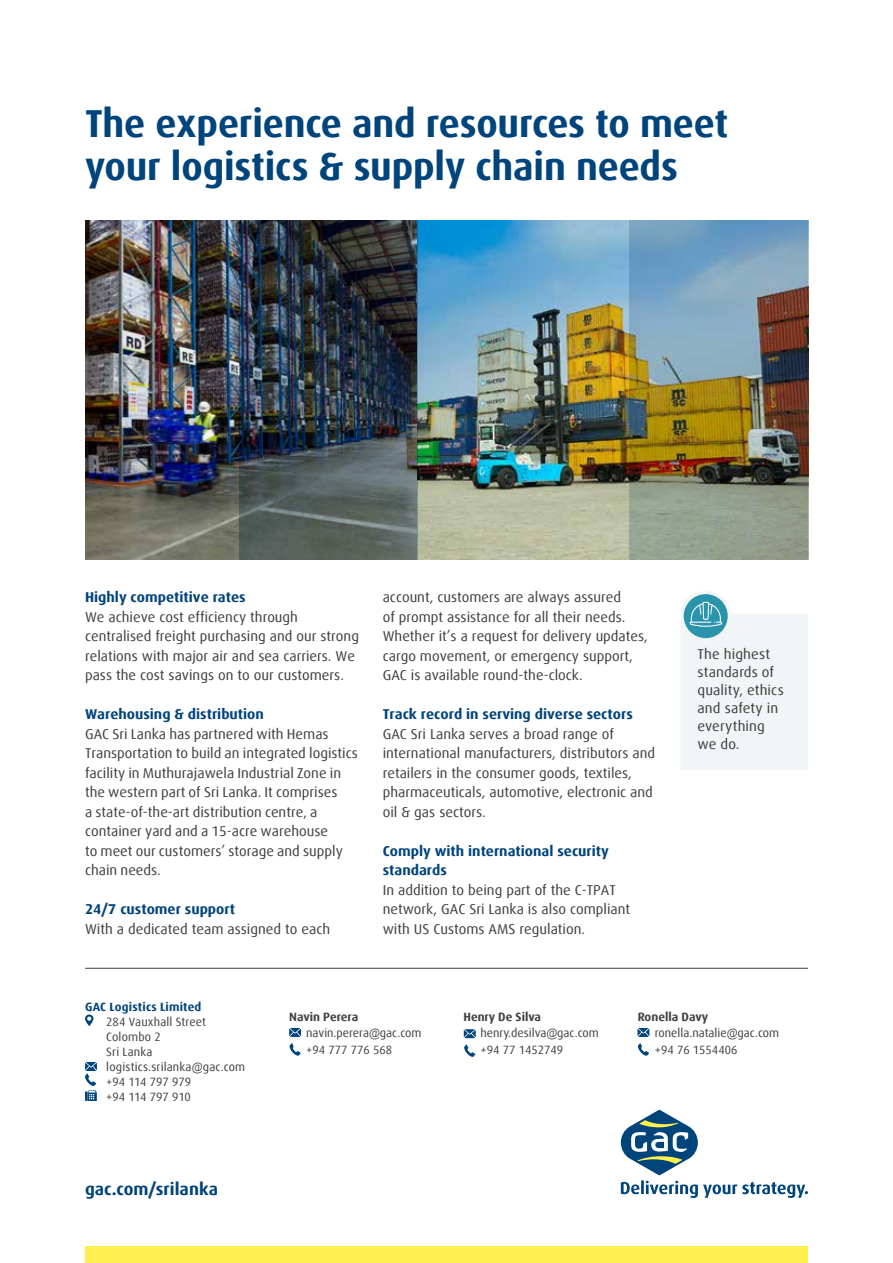
<style>
.page{position:relative;width:893px;height:1263px;background:#fff}
.page>*{position:absolute;margin:0;border:0;box-sizing:border-box;transform-origin:0 0}
.t1{font:700 39px/43.5px "Dax Offc";letter-spacing:-.005em;color:#00447c}
.t2{font:700 17.25px "Dax Offc";color:#00447c}
.t3{font:14.25px/19.5px "Dax Offc";color:#414042}
.t4{font:700 14.25px/19.5px "Dax Offc";color:#00447c}
.t5{font:12px/15px "Dax Offc";color:#414042}
.t6{font:700 12px "Dax Offc";color:#414042}
.t7{font:700 12px "Dax Offc";letter-spacing:.015em;color:#00447c}
</style>
<div class="page">
<img style="left:85px;top:220px;width:154px;height:339px">
<img style="left:418px;top:220px;width:211px;height:339px">
<svg style="left:621px;top:1110px;width:187px;height:88px"></svg>
<svg style="left:85px;top:1014px;width:8px;height:12px"></svg>
<svg style="left:85px;top:1062px;width:12px;height:39px"></svg>
<hr style="left:85px;top:968px;width:723px;height:1px;background:#414042">
<svg style="left:681px;top:591px;width:127px;height:179px"></svg>
<img style="left:629px;top:220px;width:179px;height:339px">
<img style="left:239px;top:220px;width:179px;height:339px">
<svg style="left:290px;top:1043px;width:11px;height:13px"></svg>
<svg style="left:289px;top:1028px;width:12px;height:9px"></svg>
<svg style="left:464px;top:1044px;width:11px;height:13px"></svg>
<svg style="left:464px;top:1029px;width:12px;height:9px"></svg>
<svg style="left:638px;top:1043px;width:11px;height:13px"></svg>
<svg style="left:637px;top:1028px;width:12px;height:9px"></svg>
<div style="left:85px;top:1246px;width:723px;height:17px;background:#fff04f"></div>
<h1 class="t1" style="left:85px;top:102px;width:645px">The experience and resources to meet your logistics &amp; supply chain needs</h1>
<p class="t4" style="left:85px;top:588px;width:162px">Highly competitive rates</p>
<p class="t3" style="left:85px;top:607px;width:275px">We achieve cost efficiency through centralised freight purchasing and our strong relations with major air and sea carriers. We pass the cost savings on to our customers.</p>
<p class="t4" style="left:85px;top:705px;width:180px">Warehousing &amp; distribution</p>
<p class="t3" style="left:85px;top:724px;width:274px">GAC Sri Lanka has partnered with Hemas Transportation to build an integrated logistics facility in Muthurajawela Industrial Zone in the western part of Sri Lanka. It comprises<br>a state-of-the-art distribution centre, a container yard and a 15-acre warehouse<br>to meet our customers’ storage and supply chain needs.</p>
<p class="t4" style="left:85px;top:900px;width:151px">24/7 customer support</p>
<p class="t3" style="left:85px;top:919px;width:247px">With a dedicated team assigned to each</p>
<p class="t3" style="left:383px;top:588px;width:267px">account, customers are always assured<br>of prompt assistance for all their needs.<br>Whether it’s a request for delivery updates, cargo movement, or emergency support, GAC is available round-the-clock.</p>
<p class="t4" style="left:383px;top:705px;width:252px">Track record in serving diverse sectors</p>
<p class="t3" style="left:383px;top:724px;width:274px">GAC Sri Lanka serves a broad range of international manufacturers, distributors and retailers in the consumer goods, textiles, pharmaceuticals, automotive, electronic and oil &amp; gas sectors.</p>
<p class="t4" style="left:383px;top:841px;width:228px">Comply with international security standards</p>
<p class="t3" style="left:383px;top:880px;width:249px">In addition to being part of the C-TPAT network, GAC Sri Lanka is also compliant with US Customs AMS regulation.</p>
<p class="t3" style="left:697px;top:645px;width:88px;line-height:18px">The highest standards of quality, ethics and safety in everything we do.</p>
<p class="t7" style="left:85px;top:999px;width:118px">GAC Logistics Limited</p>
<p class="t5" style="left:106px;top:1014px;width:140px">284 Vauxhall Street<br>Colombo 2<br>Sri Lanka logistics.srilanka@gac.com +94 114 797 979<br>+94 114 797 910</p>
<p class="t2" style="left:85px;top:1178px;width:134px">gac.com/srilanka</p>
<p class="t6" style="left:289px;top:1009px;width:71px">Navin Perera</p>
<p class="t5" style="left:306px;top:1025px;width:117px;line-height:16.5px">navin.perera@gac.com +94 777 776 568</p>
<p class="t6" style="left:463px;top:1009px;width:79px">Henry De Silva</p>
<p class="t5" style="left:480px;top:1025px;width:120px;line-height:16.5px">henry.desilva@gac.com +94 77 1452749</p>
<p class="t6" style="left:638px;top:1009px;width:72px">Ronella Davy</p>
<p class="t5" style="left:655px;top:1025px;width:126px;line-height:16.5px">ronella.natalie@gac.com +94 76 1554406</p>
</div>
